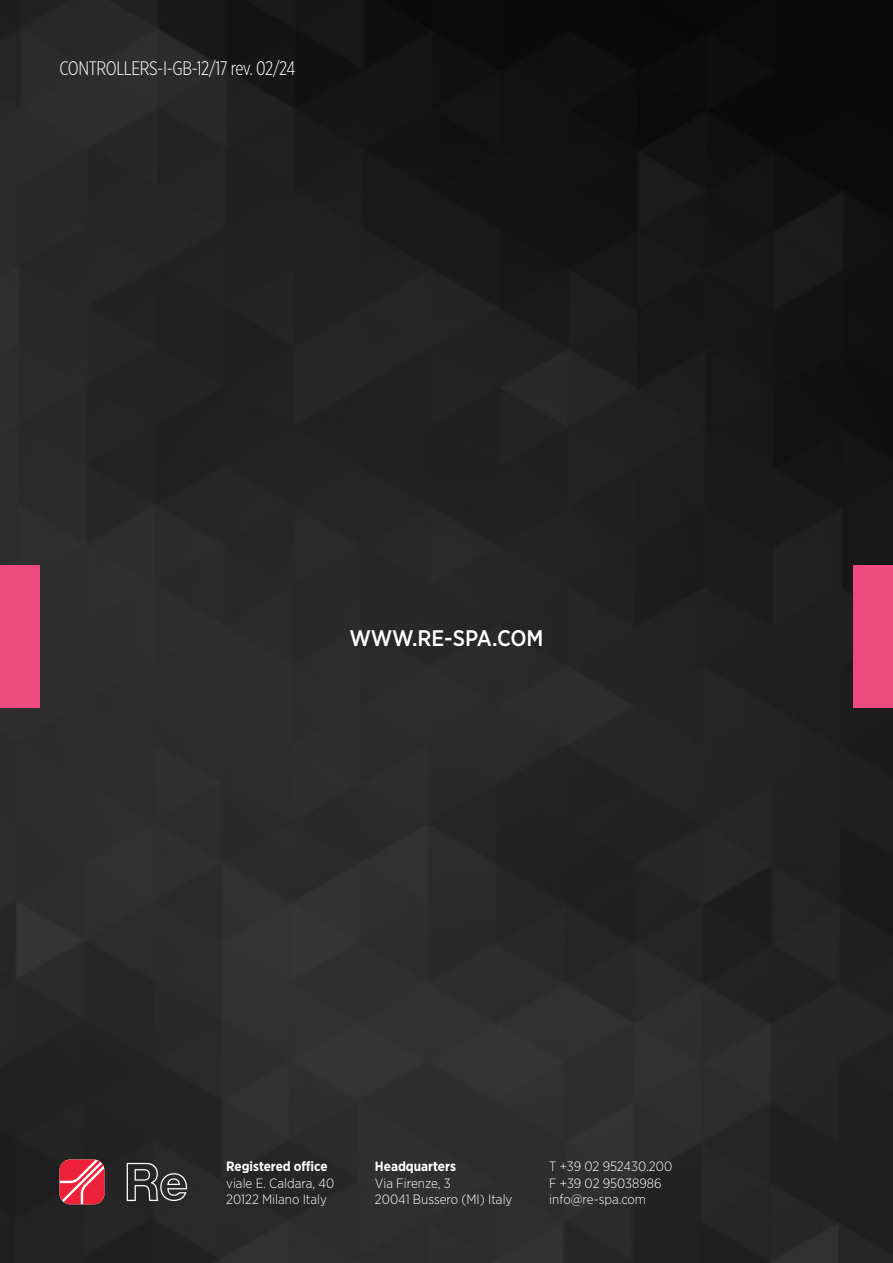
<style>
.page{position:relative;width:893px;height:1263px;background:#fff}
.page>*{position:absolute;margin:0;border:0;box-sizing:border-box;transform-origin:0 0}
.testo{font:500 22.5px "Gotham Narrow";letter-spacing:-.01em;color:#fff}
.Titolo_Italiano_2{font:300 19.5px "Gotham X Narrow";letter-spacing:-.02em;color:#fff}
.testo-2{font:300 13.5px "Gotham Narrow";color:#fff}
.testo-3{font:700 13.5px "Gotham Narrow";color:#fff}
</style>
<div class="page">
<img style="left:0;top:0;width:893px;height:1263px">
<div style="left:854px;top:565px;width:39px;height:143px;background:#ed4b80"></div>
<div style="left:0;top:565px;width:39px;height:143px;background:#ed4b80"></div>
<svg style="left:60px;top:1159px;width:44px;height:45px;background:#e7495a"></svg>
<svg style="left:127px;top:1163px;width:60px;height:38px;background:#4f4f4f"></svg>
<p class="Titolo_Italiano_2" style="left:60px;top:57px;width:237px">CONTROLLERS-I-GB-12/17 rev. 02/24</p>
<p class="testo" style="left:349px;top:623px;width:196px">WWW.RE-SPA.COM</p>
<p class="testo-3" style="left:226px;top:1158px;width:103px">Registered office</p>
<p class="testo-2" style="left:226px;top:1175px;width:110px">viale E. Caldara, 40</p>
<p class="testo-2" style="left:226px;top:1191px;width:102px">20122 Milano Italy</p>
<p class="testo-3" style="left:375px;top:1158px;width:83px">Headquarters</p>
<p class="testo-2" style="left:375px;top:1175px;width:77px">Via Firenze, 3</p>
<p class="testo-2" style="left:375px;top:1191px;width:139px">20041 Bussero (MI) Italy</p>
<p class="testo-2" style="left:549px;top:1158px;width:124px">T +39 02 952430.200</p>
<p class="testo-2" style="left:549px;top:1175px;width:114px">F +39 02 95038986</p>
<p class="testo-2" style="left:549px;top:1191px;width:98px">info@re-spa.com</p>
</div>
